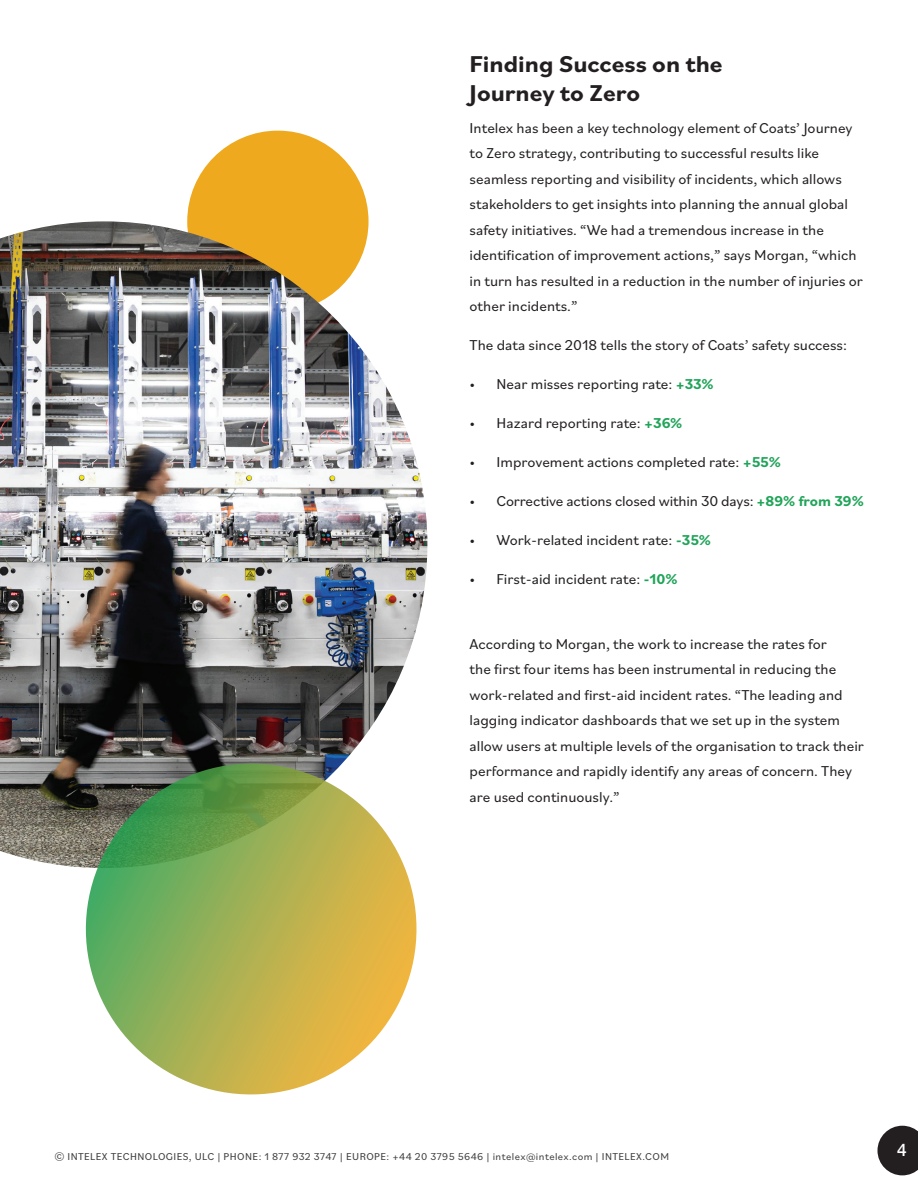
<style>
.page{position:relative;width:918px;height:1188px;background:#fff}
.page>*{position:absolute;margin:0;border:0;box-sizing:border-box;transform-origin:0 0}
.t1{font:700 24px/28.5px "Bilo";color:#231f20;scale:1.04 1}
.t2{font:500 17.25px "Helvetica Neue";color:#fff}
.t3{font:15px/25.5px "Bilo";color:#231f20}
.t4{font:10.5px "Bilo";letter-spacing:.04em;color:#3e3e3f}
.s1{font-weight:700;color:#21a459}
</style>
<div class="page">
<svg style="left:877px;top:1126px;width:41px;height:49px;background:#464343"></svg>
<div style="left:187px;top:131px;width:182px;height:181px;background:#eea91e;border-radius:50%"></div>
<img style="left:0;top:221px;width:427px;height:645px">
<svg style="left:62px;top:740px;width:365px;height:355px"></svg>
<h1 class="t1" style="left:470px;top:49px;width:245px">Finding Success on the<br>Journey to Zero</h1>
<p class="t3" style="left:470px;top:114px;width:395px">Intelex has been a key technology element of Coats’ Journey to Zero strategy, contributing to successful results like seamless reporting and visibility of incidents, which allows stakeholders to get insights into planning the annual global safety initiatives. “We had a tremendous increase in the identification of improvement actions,” says Morgan, “which in turn has resulted in a reduction in the number of injuries or other incidents.”</p>
<p class="t3" style="left:470px;top:332px;width:379px">The data since 2018 tells the story of Coats’ safety success:</p>
<p class="t3" style="left:470px;top:371px;width:245px">• Near misses reporting rate: <span class="s1">+33%</span></p>
<p class="t3" style="left:470px;top:410px;width:214px">• Hazard reporting rate: <span class="s1">+36%</span></p>
<p class="t3" style="left:470px;top:449px;width:313px">• Improvement actions completed rate: <span class="s1">+55%</span></p>
<p class="t3" style="left:470px;top:488px;width:396px">• Corrective actions closed within 30 days: <span class="s1">+89% from 39%</span></p>
<p class="t3" style="left:470px;top:527px;width:243px">• Work-related incident rate: <span class="s1">-35%</span></p>
<p class="t3" style="left:470px;top:566px;width:210px">• First-aid incident rate: <span class="s1">-10%</span></p>
<p class="t3" style="left:470px;top:630px;width:396px">According to Morgan, the work to increase the rates for<br>the first four items has been instrumental in reducing the work-related and first-aid incident rates. “The leading and lagging indicator dashboards that we set up in the system allow users at multiple levels of the organisation to track their performance and rapidly identify any areas of concern. They are used continuously.”</p>
<p class="t4" style="left:54px;top:1150px;width:616px">© INTELEX TECHNOLOGIES, ULC | PHONE: 1 877 932 3747 | EUROPE: +44 20 3795 5646 | intelex@intelex.com | INTELEX.COM</p>
<p class="t2" style="left:897px;top:1136px;width:11px">4</p>
</div>
